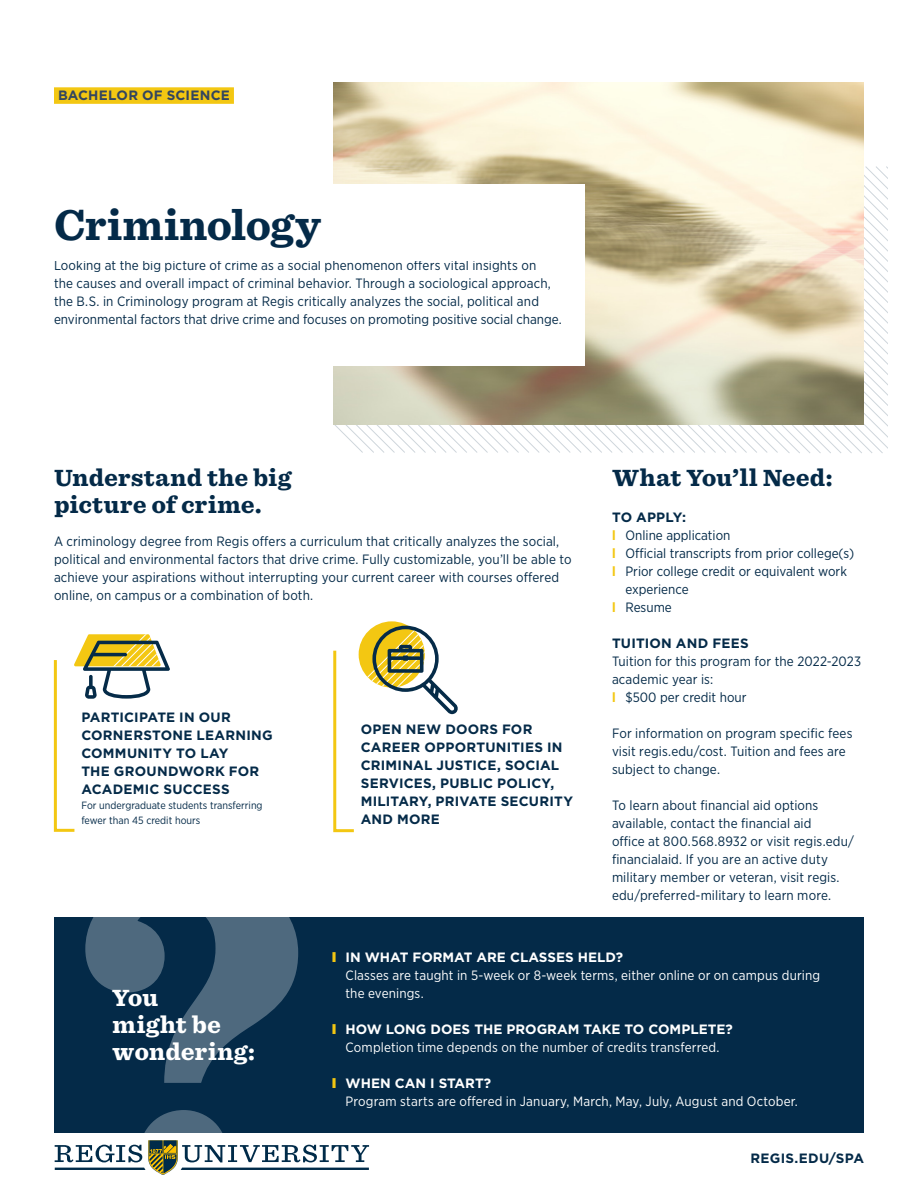
<style>
.page{position:relative;width:918px;height:1188px;background:#fff}
.page>*{position:absolute;margin:0;border:0;box-sizing:border-box;transform-origin:0 0}
.t1{font:700 45px "Sentinel";letter-spacing:-.005em;color:#042a48}
.t2{font:900 22.5px/27px "Sentinel S Sm";color:#042a48}
.t3{font:900 22.5px/27px "Sentinel S Sm";letter-spacing:-.01em;color:#fff}
.t4{font:13.5px/18px "Gotham Narrow";letter-spacing:.005em;color:#042a48}
.t5{font:700 13.5px/18px "Gotham";letter-spacing:.015em;color:#042a48}
.Bullet_Body{font:13.5px/18px "Gotham Narrow";letter-spacing:.01em;color:#fff}
.t6{font:700 13.5px "Gotham";color:#fff}
.t7{font:700 13.5px "Gotham";letter-spacing:.015em;color:#32455f}
.Accreditation{font:10.5px/15px "Gotham Narrow";color:#042a48}
.s1{font-weight:700;color:#f3c712}
.s2{font-weight:900;color:#f3c712}
</style>
<div class="page">
<div style="left:54px;top:87px;width:180px;height:17px;background:#f3c712"></div>
<svg style="left:375px;top:424px;width:126px;height:29px"></svg>
<svg style="left:501px;top:424px;width:114px;height:29px"></svg>
<svg style="left:615px;top:166px;width:273px;height:287px"></svg>
<div style="left:54px;top:917px;width:810px;height:216px;background:#042a48"></div>
<svg style="left:85px;top:917px;width:213px;height:216px"></svg>
<img style="left:333px;top:82px;width:531px;height:342px">
<svg style="left:53px;top:634px;width:117px;height:198px"></svg>
<svg style="left:333px;top:621px;width:125px;height:212px"></svg>
<div style="left:54px;top:234px;width:531px;height:132px;background:#fff"></div>
<div style="left:54px;top:184px;width:531px;height:76px;background:#fff"></div>
<svg style="left:55px;top:1140px;width:314px;height:35px"></svg>
<p class="t7" style="left:58px;top:86px;width:173px">BACHELOR OF SCIENCE</p>
<p class="t1" style="left:54px;top:190px;width:268px">Criminology</p>
<p class="t4" style="left:54px;top:256px;width:509px">Looking at the big picture of crime as a social phenomenon offers vital insights on<br>the causes and overall impact of criminal behavior. Through a sociological approach, the B.S. in Criminology program at Regis critically analyzes the social, political and environmental factors that drive crime and focuses on promoting positive social change.</p>
<p class="t2" style="left:54px;top:463px;width:239px">Understand the big picture of crime.</p>
<p class="t2" style="left:612px;top:464px;width:223px">What You’ll Need:</p>
<p class="t5" style="left:612px;top:508px;width:76px">TO APPLY:</p>
<p class="t4" style="left:612px;top:526px;width:120px"><span class="s1">l</span> Online application</p>
<p class="t4" style="left:612px;top:544px;width:244px"><span class="s1">l</span> Official transcripts from prior college(s)</p>
<p class="t4" style="left:626px;top:562px;width:223px;text-indent:-14px"><span class="s1">l</span> Prior college credit or equivalent work experience</p>
<p class="t4" style="left:612px;top:598px;width:61px"><span class="s1">l</span> Resume</p>
<p class="t5" style="left:612px;top:634px;width:138px">TUITION AND FEES</p>
<p class="t4" style="left:612px;top:652px;width:251px">Tuition for this program for the 2022-2023 academic year is:</p>
<p class="t4" style="left:612px;top:688px;width:136px"><span class="s1">l</span> $500 per credit hour</p>
<p class="t4" style="left:612px;top:724px;width:242px">For information on program specific fees visit regis.edu/cost. Tuition and fees are subject to change.</p>
<p class="t4" style="left:612px;top:796px;width:244px">To learn about financial aid options available, contact the financial aid<br>office at 800.568.8932 or visit regis.edu/ financialaid. If you are an active duty military member or veteran, visit regis. edu/preferred-military to learn more.</p>
<p class="t4" style="left:54px;top:532px;width:519px">A criminology degree from Regis offers a curriculum that critically analyzes the social, political and environmental factors that drive crime. Fully customizable, you’ll be able to achieve your aspirations without interrupting your current career with courses offered online, on campus or a combination of both.</p>
<p class="t5" style="left:81px;top:708px;width:193px">PARTICIPATE IN OUR<br>CORNERSTONE LEARNING<br>COMMUNITY TO LAY<br>THE GROUNDWORK FOR<br>ACADEMIC SUCCESS</p>
<p class="Accreditation" style="left:81px;top:797px;width:183px">For undergraduate students transferring fewer than 45 credit hours</p>
<p class="t5" style="left:361px;top:720px;width:214px">OPEN NEW DOORS FOR<br>CAREER OPPORTUNITIES IN<br>CRIMINAL JUSTICE, SOCIAL<br>SERVICES, PUBLIC POLICY,<br>MILITARY, PRIVATE SECURITY<br>AND MORE</p>
<p class="t3" style="left:112px;top:983px;width:144px">You<br>might be wondering:</p>
<p class="t6" style="left:332px;top:948px;width:293px"><span class="s2">l</span> IN WHAT FORMAT ARE CLASSES HELD?</p>
<p class="Bullet_Body" style="left:346px;top:966px;width:476px">Classes are taught in 5-week or 8-week terms, either online or on campus during the evenings.</p>
<p class="t6" style="left:332px;top:1020px;width:402px"><span class="s2">l</span> HOW LONG DOES THE PROGRAM TAKE TO COMPLETE?</p>
<p class="Bullet_Body" style="left:346px;top:1038px;width:376px">Completion time depends on the number of credits transferred.</p>
<p class="t6" style="left:332px;top:1074px;width:161px"><span class="s2">l</span> WHEN CAN I START?</p>
<p class="Bullet_Body" style="left:346px;top:1092px;width:454px">Program starts are offered in January, March, May, July, August and October.</p>
<p class="t5" style="left:751px;top:1149px;width:115px">REGIS.EDU/SPA</p>
</div>
